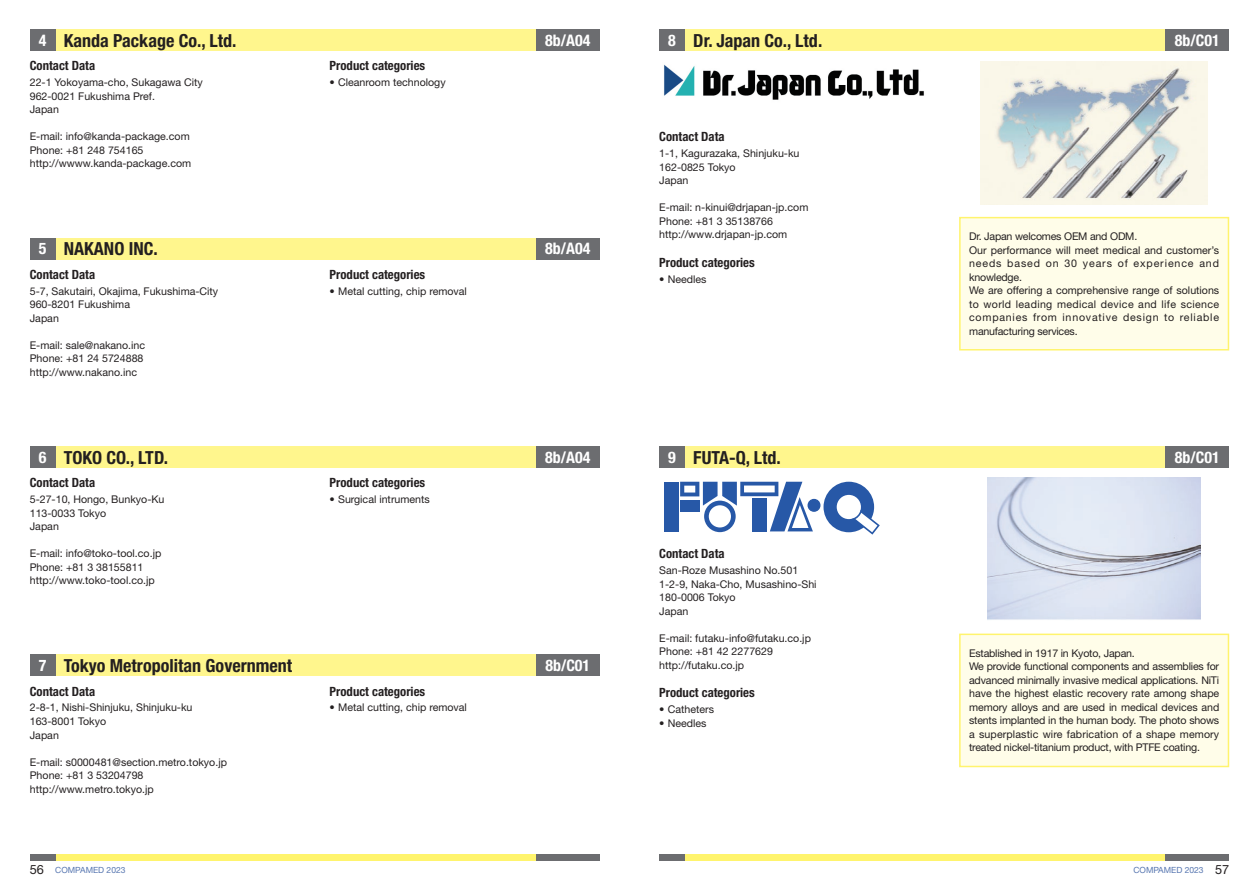
<style>
.page{position:relative;width:1259px;height:893px;background:#fff}
.page>*{position:absolute;margin:0;border:0;box-sizing:border-box;transform-origin:0 0}
.t1{font:700 condensed 18px "Helvetica Neue";color:#231f20}
.t2{font:700 condensed 15.9px "Helvetica Neue";color:#fff}
.t3{font:700 condensed 12.75px "Helvetica Neue";color:#231f20}
.t4{font:10.65px/13.5px "Helvetica Neue";color:#231f20}
.t5{font:10.65px/13.5px "Helvetica Neue";letter-spacing:-.02em;color:#231f20}
.t6{font:8.55px "Helvetica Neue";color:#5877b1}
.s1{font-size:15.9px;color:#fff}
.s2{font-size:12.75px;color:#231f20}
</style>
<div class="page">
<div style="left:30px;top:855px;width:570px;height:6px;background:#fff46d"></div>
<div style="left:536px;top:855px;width:64px;height:6px;background:#6c6d70"></div>
<div style="left:30px;top:855px;width:25px;height:6px;background:#6c6d70"></div>
<div style="left:659px;top:855px;width:570px;height:6px;background:#fff46d"></div>
<div style="left:1165px;top:855px;width:64px;height:6px;background:#6c6d70"></div>
<div style="left:659px;top:855px;width:26px;height:6px;background:#6c6d70"></div>
<div style="left:30px;top:30px;width:570px;height:21px;background:#fff68d"></div>
<div style="left:30px;top:30px;width:25px;height:21px;background:#6c6d70"></div>
<div style="left:536px;top:30px;width:64px;height:21px;background:#6c6d70"></div>
<div style="left:30px;top:238px;width:570px;height:21px;background:#fff68d"></div>
<div style="left:30px;top:238px;width:25px;height:21px;background:#6c6d70"></div>
<div style="left:536px;top:238px;width:64px;height:21px;background:#6c6d70"></div>
<div style="left:30px;top:446px;width:570px;height:22px;background:#fff68d"></div>
<div style="left:30px;top:446px;width:25px;height:22px;background:#6c6d70"></div>
<div style="left:536px;top:446px;width:64px;height:22px;background:#6c6d70"></div>
<div style="left:30px;top:655px;width:570px;height:21px;background:#fff68d"></div>
<div style="left:30px;top:655px;width:25px;height:21px;background:#6c6d70"></div>
<div style="left:536px;top:655px;width:64px;height:21px;background:#6c6d70"></div>
<div style="left:659px;top:30px;width:570px;height:21px;background:#fff68d"></div>
<div style="left:659px;top:30px;width:26px;height:21px;background:#6c6d70"></div>
<div style="left:1165px;top:30px;width:64px;height:21px;background:#6c6d70"></div>
<div style="left:659px;top:446px;width:570px;height:22px;background:#fff68d"></div>
<div style="left:659px;top:446px;width:26px;height:22px;background:#6c6d70"></div>
<div style="left:1165px;top:446px;width:64px;height:22px;background:#6c6d70"></div>
<div style="left:663px;top:482px;width:15px;height:49px;background:#2758a7"></div>
<svg style="left:680px;top:482px;width:133px;height:50px"></svg>
<div style="left:808px;top:499px;width:12px;height:12px;background:#2758a7;border-radius:50%"></div>
<div style="left:807px;top:499px;width:13px;height:13px;border:1px solid #2758a7;border-radius:50%"></div>
<svg style="left:823px;top:482px;width:56px;height:53px"></svg>
<img style="left:664px;top:64px;width:260px;height:36px">
<div style="left:960px;top:634px;width:268px;height:132px;background:#fffde9"></div>
<div style="left:959px;top:634px;width:270px;height:133px;border:2px solid #fff46d"></div>
<div style="left:960px;top:218px;width:268px;height:132px;background:#fffde9"></div>
<div style="left:959px;top:217px;width:270px;height:133px;border:2px solid #fff46d"></div>
<img style="left:987px;top:478px;width:213px;height:142px">
<img style="left:980px;top:61px;width:227px;height:143px">
<h1 class="t1" style="left:39px;top:30px;width:199px"><span class="s1">4</span> Kanda Package Co., Ltd.</h1>
<h2 class="t2" style="left:545px;top:31px;width:47px">8b/A04</h2>
<p class="t3" style="left:30px;top:58px;width:67px">Contact Data</p>
<p class="t4" style="left:30px;top:76px;width:175px">22-1 Yokoyama-cho, Sukagawa City<br>962-0021 Fukushima Pref.<br>Japan</p>
<p class="t4" style="left:30px;top:130px;width:163px">E-mail: info@kanda-package.com<br>Phone: +81 248 754165 http://wwww.kanda-package.com</p>
<p class="t3" style="left:330px;top:58px;width:97px">Product categories</p>
<p class="t4" style="left:330px;top:76px;width:118px">• Cleanroom technology</p>
<h1 class="t1" style="left:39px;top:238px;width:121px"><span class="s1">5</span> NAKANO INC.</h1>
<h2 class="t2" style="left:545px;top:239px;width:47px">8b/A04</h2>
<p class="t3" style="left:30px;top:267px;width:67px">Contact Data</p>
<p class="t4" style="left:30px;top:284px;width:190px">5-7, Sakutairi, Okajima, Fukushima-City<br>960-8201 Fukushima<br>Japan</p>
<p class="t4" style="left:30px;top:338px;width:117px">E-mail: sale@nakano.inc<br>Phone: +81 24 5724888 http://www.nakano.inc</p>
<p class="t3" style="left:330px;top:267px;width:97px">Product categories</p>
<p class="t4" style="left:330px;top:284px;width:139px">• Metal cutting, chip removal</p>
<h1 class="t1" style="left:39px;top:446px;width:131px"><span class="s1">6</span> TOKO CO., LTD.</h1>
<h2 class="t2" style="left:545px;top:447px;width:47px">8b/A04</h2>
<p class="t3" style="left:30px;top:475px;width:67px">Contact Data</p>
<p class="t4" style="left:30px;top:492px;width:136px">5-27-10, Hongo, Bunkyo-Ku<br>113-0033 Tokyo<br>Japan</p>
<p class="t4" style="left:30px;top:546px;width:133px">E-mail: info@toko-tool.co.jp<br>Phone: +81 3 38155811 http://www.toko-tool.co.jp</p>
<p class="t3" style="left:330px;top:475px;width:97px">Product categories</p>
<p class="t4" style="left:330px;top:492px;width:102px">• Surgical intruments</p>
<h1 class="t1" style="left:39px;top:655px;width:255px"><span class="s1">7</span> Tokyo Metropolitan Government</h1>
<h2 class="t2" style="left:545px;top:656px;width:46px">8b/C01</h2>
<p class="t3" style="left:30px;top:683px;width:67px">Contact Data</p>
<p class="t4" style="left:30px;top:701px;width:164px">2-8-1, Nishi-Shinjuku, Shinjuku-ku<br>163-8001 Tokyo<br>Japan</p>
<p class="t4" style="left:30px;top:755px;width:199px">E-mail: s0000481@section.metro.tokyo.jp<br>Phone: +81 3 53204798 http://www.metro.tokyo.jp</p>
<p class="t3" style="left:330px;top:683px;width:97px">Product categories</p>
<p class="t4" style="left:330px;top:701px;width:139px">• Metal cutting, chip removal</p>
<h1 class="t1" style="left:668px;top:30px;width:156px"><span class="s1">8</span> Dr. Japan Co., Ltd.</h1>
<h2 class="t2" style="left:1175px;top:31px;width:46px">8b/C01</h2>
<p class="t3" style="left:659px;top:129px;width:67px">Contact Data</p>
<p class="t4" style="left:659px;top:147px;width:142px">1-1, Kagurazaka, Shinjuku-ku<br>162-0825 Tokyo<br>Japan</p>
<p class="t4" style="left:659px;top:201px;width:151px">E-mail: n-kinui@drjapan-jp.com<br>Phone: +81 3 35138766 http://www.drjapan-jp.com</p>
<p class="t3" style="left:659px;top:255px;width:97px">Product categories</p>
<p class="t4" style="left:659px;top:272px;width:49px">• Needles</p>
<p class="t4" style="left:969px;top:230px;width:252px">Dr. Japan welcomes OEM and ODM.<br>Our performance will meet medical and customer’s needs based on 30 years of experience and knowledge.<br>We are offering a comprehensive range of solutions to world leading medical device and life science companies from innovative design to reliable manufacturing services.</p>
<h1 class="t1" style="left:668px;top:446px;width:114px"><span class="s1">9</span> FUTA-Q, Ltd.</h1>
<h2 class="t2" style="left:1175px;top:447px;width:46px">8b/C01</h2>
<p class="t3" style="left:659px;top:546px;width:67px">Contact Data</p>
<p class="t4" style="left:659px;top:563px;width:159px">San-Roze Musashino No.501<br>1-2-9, Naka-Cho, Musashino-Shi<br>180-0006 Tokyo<br>Japan</p>
<p class="t4" style="left:659px;top:631px;width:153px">E-mail: futaku-info@futaku.co.jp<br>Phone: +81 42 2277629 http://futaku.co.jp</p>
<p class="t3" style="left:659px;top:685px;width:97px">Product categories</p>
<p class="t4" style="left:659px;top:703px;width:56px">• Catheters</p>
<p class="t4" style="left:659px;top:716px;width:49px">• Needles</p>
<p class="t5" style="left:969px;top:646px;width:252px">Established in 1917 in Kyoto, Japan.<br>We provide functional components and assemblies for advanced minimally invasive medical applications. NiTi have the highest elastic recovery rate among shape memory alloys and are used in medical devices and stents implanted in the human body. The photo shows a superplastic wire fabrication of a shape memory treated nickel-titanium product, with PTFE coating.</p>
<p class="t6" style="left:30px;top:864px;width:97px"><span class="s2">56</span> COMPAMED 2023</p>
<p class="t6" style="left:1133px;top:864px;width:97px">COMPAMED 2023 <span class="s2">57</span></p>
</div>
